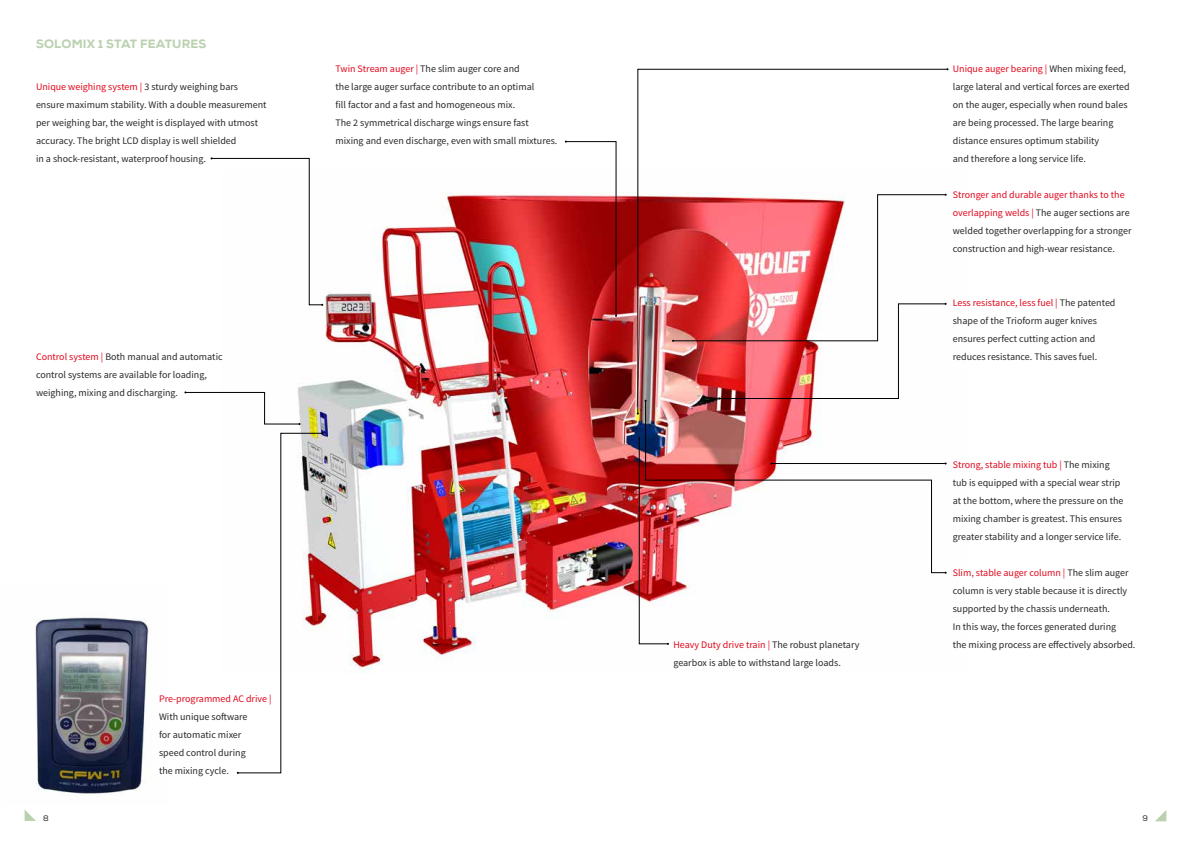
<style>
.page{position:relative;width:1191px;height:842px;background:#fff}
.page>*{position:absolute;margin:0;border:0;box-sizing:border-box;transform-origin:0 0}
.t1{font:800 12px "Nexa";letter-spacing:.015em;color:#bad1af}
.t2{font:10px/18px "Source Sans Pro";color:#282827}
.t3{font:10px "Source Sans Pro";color:#e1081c}
.t4{font:8px "Nexa";color:#282827}
.s1{color:#e1081c}
.s2{color:#282827}
</style>
<div class="page">
<img style="left:298px;top:192px;width:649px;height:481px">
<img style="left:35px;top:617px;width:114px;height:177px">
<svg style="left:1155px;top:810px;width:11px;height:11px"></svg>
<svg style="left:25px;top:810px;width:11px;height:11px"></svg>
<svg style="left:210px;top:157px;width:113px;height:149px"></svg>
<svg style="left:237px;top:432px;width:86px;height:342px"></svg>
<svg style="left:565px;top:141px;width:52px;height:176px"></svg>
<svg style="left:645px;top:414px;width:301px;height:159px"></svg>
<svg style="left:637px;top:69px;width:311px;height:345px"></svg>
<img style="left:638px;top:437px;width:31px;height:208px">
<svg style="left:184px;top:391px;width:116px;height:34px"></svg>
<p class="t1" style="left:36px;top:36px;width:172px">SOLOMIX 1 STAT FEATURES</p>
<p class="t2" style="left:36px;top:78px;width:232px"><span class="s1">Unique weighing system |</span> 3 sturdy weighing bars ensure maximum stability. With a double measurement per weighing bar, the weight is displayed with utmost accuracy. The bright LCD display is well shielded<br>in a shock-resistant, waterproof housing.</p>
<p class="t2" style="left:335px;top:60px;width:223px"><span class="s1">Twin Stream auger |</span> The slim auger core and<br>the large auger surface contribute to an optimal<br>fill factor and a fast and homogeneous mix.<br>The 2 symmetrical discharge wings ensure fast mixing and even discharge, even with small mixtures.</p>
<p class="t2" style="left:36px;top:348px;width:188px"><span class="s1">Control system |</span> Both manual and automatic control systems are available for loading, weighing, mixing and discharging.</p>
<p class="t3" style="left:159px;top:692px;width:114px">Pre-programmed AC drive |</p>
<p class="t2" style="left:159px;top:708px;width:90px">With unique software for automatic mixer speed control during the mixing cycle.</p>
<p class="t2" style="left:952px;top:60px;width:178px"><span class="s1">Unique auger bearing |</span> When mixing feed, large lateral and vertical forces are exerted on the auger, especially when round bales are being processed. The large bearing distance ensures optimum stability<br>and therefore a long service life.</p>
<p class="t2" style="left:952px;top:186px;width:180px"><span class="s1">Stronger and durable auger thanks to the overlapping welds |</span> The auger sections are welded together overlapping for a stronger construction and high-wear resistance.</p>
<p class="t2" style="left:952px;top:294px;width:164px"><span class="s1">Less resistance, less fuel |</span> The patented shape of the Trioform auger knives ensures perfect cutting action and reduces resistance. This saves fuel.</p>
<p class="t2" style="left:952px;top:456px;width:172px"><span class="s1">Strong, stable mixing tub |</span> The mixing tub is equipped with a special wear strip at the bottom, where the pressure on the mixing chamber is greatest. This ensures greater stability and a longer service life.</p>
<p class="t2" style="left:952px;top:564px;width:177px"><span class="s1">Slim, stable auger column |</span> The slim auger column is very stable because it is directly supported by the chassis underneath.<br>In this way, the forces generated during</p>
<p class="t3" style="left:673px;top:638px;width:187px">Heavy Duty drive train | <span class="s2">The robust planetary</span></p>
<p class="t2" style="left:952px;top:636px;width:184px">the mixing process are effectively absorbed.</p>
<p class="t2" style="left:673px;top:654px;width:169px">gearbox is able to withstand large loads.</p>
<p class="t4" style="left:43px;top:813px;width:7px">8</p>
<p class="t4" style="left:1142px;top:814px;width:7px">9</p>
</div>
